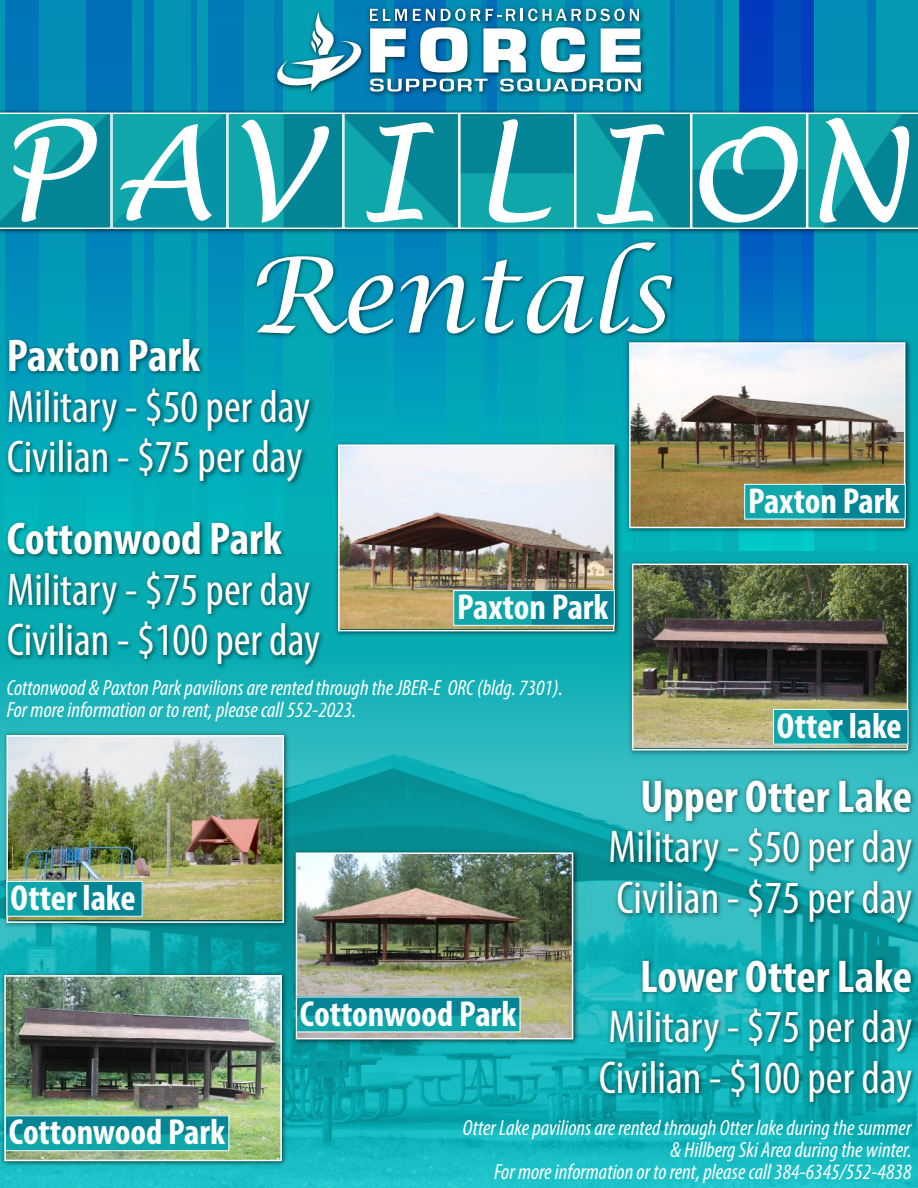
<style>
.page{position:relative;width:918px;height:1188px;background:#fff}
.page>*{position:absolute;margin:0;border:0;box-sizing:border-box;transform-origin:0 0}
.t1{font:italic 127.05px "Lucida Handwriting";letter-spacing:.225em;color:#fff}
.t2{font:italic 105px "Lucida Calligraphy";color:#fff}
.t3{font:condensed 46.2px/50.6px "Myriad Pro";color:#fff}
.t4{font:700 condensed 46.2px "Myriad Pro";color:#fff}
.t5{font:700 condensed 36.3px "Myriad Pro";color:#fff}
.t6{font:700 condensed 36.15px "Myriad Pro";color:#fff}
.t7{font:italic condensed 22.05px/22px "Myriad Pro";color:#fff}
</style>
<div class="page">
<svg style="left:875px;top:0;width:43px;height:551px;background:#039fb4"></svg>
<svg style="left:814px;top:0;width:61px;height:551px;background:#0294b7"></svg>
<div style="left:274px;top:0;width:112px;height:551px;background:#01a9ba"></div>
<svg style="left:243px;top:0;width:39px;height:510px;background:#0294b6"></svg>
<svg style="left:772px;top:0;width:42px;height:551px;background:#0164bf"></svg>
<svg style="left:722px;top:0;width:50px;height:551px;background:#0172bc"></svg>
<div style="left:481px;top:0;width:102px;height:551px;background:#02a8b7"></div>
<div style="left:565px;top:0;width:68px;height:551px;background:#03a7b7"></div>
<div style="left:394px;top:0;width:102px;height:551px;background:#01a4bd"></div>
<svg style="left:39px;top:0;width:47px;height:510px;background:#0296b6"></svg>
<svg style="left:675px;top:0;width:47px;height:551px;background:#0293b7"></svg>
<svg style="left:623px;top:0;width:52px;height:551px;background:#039cb5"></svg>
<svg style="left:86px;top:0;width:58px;height:510px;background:#0185b9"></svg>
<svg style="left:196px;top:0;width:47px;height:510px;background:#018cb8"></svg>
<svg style="left:144px;top:0;width:52px;height:510px;background:#0295b6"></svg>
<svg style="left:0;top:0;width:39px;height:551px;background:#0188b8"></svg>
<img style="left:0;top:652px;width:918px;height:536px">
<img style="left:241px;top:269px;width:439px;height:105px">
<img style="left:0;top:97px;width:918px;height:172px">
<svg style="left:0;top:113px;width:111px;height:116px;background:#0e97a1"></svg>
<svg style="left:114px;top:116px;width:111px;height:110px;background:#0a9ca7"></svg>
<div style="left:111px;top:113px;width:117px;height:116px;border:2px solid #fff"></div>
<svg style="left:230px;top:116px;width:111px;height:110px;background:#09959f"></svg>
<div style="left:227px;top:113px;width:117px;height:116px;border:2px solid #fff"></div>
<svg style="left:346px;top:116px;width:111px;height:110px"></svg>
<div style="left:343px;top:113px;width:117px;height:116px;border:2px solid #fff"></div>
<svg style="left:462px;top:116px;width:111px;height:110px"></svg>
<div style="left:459px;top:113px;width:117px;height:116px;border:2px solid #fff"></div>
<svg style="left:578px;top:116px;width:111px;height:110px"></svg>
<div style="left:575px;top:113px;width:117px;height:116px;border:2px solid #fff"></div>
<svg style="left:694px;top:116px;width:110px;height:110px;background:#09959f"></svg>
<div style="left:691px;top:113px;width:116px;height:116px;border:2px solid #fff"></div>
<svg style="left:807px;top:113px;width:111px;height:116px;background:#159aa4"></svg>
<img style="left:272px;top:3px;width:377px;height:96px">
<svg style="left:370px;top:79px;width:118px;height:13px;background:#6aa1bb"></svg>
<svg style="left:500px;top:79px;width:141px;height:13px;background:#75aebc"></svg>
<svg style="left:370px;top:28px;width:36px;height:44px;background:#aecede"></svg>
<svg style="left:420px;top:27px;width:47px;height:45px;background:#bbd6e4"></svg>
<svg style="left:483px;top:28px;width:43px;height:44px;background:#cde2e8"></svg>
<svg style="left:541px;top:27px;width:44px;height:45px;background:#afd5de"></svg>
<svg style="left:601px;top:28px;width:40px;height:44px;background:#c9dfe5"></svg>
<svg style="left:276px;top:12px;width:88px;height:79px"></svg>
<svg style="left:370px;top:9px;width:37px;height:12px"></svg>
<svg style="left:413px;top:9px;width:22px;height:12px"></svg>
<svg style="left:441px;top:9px;width:39px;height:12px"></svg>
<svg style="left:486px;top:9px;width:29px;height:12px"></svg>
<svg style="left:521px;top:9px;width:118px;height:12px"></svg>
<img style="left:1px;top:510px;width:327px;height:165px">
<img style="left:603px;top:767px;width:315px;height:165px">
<img style="left:593px;top:947px;width:325px;height:165px">
<img style="left:1px;top:327px;width:317px;height:165px">
<img style="left:624px;top:337px;width:289px;height:199px">
<img style="left:632px;top:345px;width:270px;height:180px">
<div style="left:629px;top:342px;width:276px;height:186px;border:2px solid #fff"></div>
<svg style="left:746px;top:486px;width:158px;height:31px;background:#09959f"></svg>
<div style="left:744px;top:484px;width:162px;height:35px;border:1px solid #fff"></div>
<img style="left:333px;top:439px;width:289px;height:200px">
<img style="left:341px;top:447px;width:270px;height:181px">
<div style="left:338px;top:444px;width:276px;height:187px;border:2px solid #fff"></div>
<svg style="left:455px;top:592px;width:158px;height:32px;background:#09959f"></svg>
<div style="left:453px;top:590px;width:162px;height:36px;border:1px solid #fff"></div>
<img style="left:627px;top:558px;width:289px;height:200px">
<img style="left:635px;top:567px;width:270px;height:180px">
<div style="left:632px;top:564px;width:276px;height:186px;border:2px solid #fff"></div>
<svg style="left:775px;top:711px;width:131px;height:32px;background:#09959f"></svg>
<div style="left:773px;top:709px;width:135px;height:36px;border:1px solid #fff"></div>
<img style="left:1px;top:730px;width:291px;height:201px">
<img style="left:9px;top:738px;width:272px;height:182px">
<div style="left:6px;top:735px;width:278px;height:188px;border:2px solid #fff"></div>
<svg style="left:9px;top:883px;width:132px;height:32px;background:#09959f"></svg>
<div style="left:7px;top:881px;width:136px;height:36px;border:1px solid #fff"></div>
<img style="left:0;top:970px;width:290px;height:199px">
<img style="left:7px;top:978px;width:272px;height:180px">
<div style="left:4px;top:975px;width:278px;height:186px;border:2px solid #fff"></div>
<svg style="left:7px;top:1117px;width:220px;height:32px;background:#08949f"></svg>
<div style="left:5px;top:1115px;width:224px;height:36px;border:1px solid #fff"></div>
<img style="left:290px;top:847px;width:291px;height:200px">
<img style="left:299px;top:855px;width:271px;height:181px">
<div style="left:296px;top:852px;width:277px;height:187px;border:2px solid #fff"></div>
<svg style="left:298px;top:999px;width:220px;height:31px;background:#09949f"></svg>
<h1 class="t1" style="left:0;top:98px;width:908px">PAVI LION</h1>
<h2 class="t2" style="left:246px;top:232px;width:426px">Rentals</h2>
<h3 class="t4" style="left:7px;top:327px;width:195px">Paxton Park</h3>
<h3 class="t3" style="left:7px;top:381px;width:305px">Military - $50 per day<br>Civilian - $75 per day</h3>
<h3 class="t4" style="left:7px;top:510px;width:277px">Cottonwood Park</h3>
<h3 class="t3" style="left:7px;top:564px;width:315px">Military - $75 per day<br>Civilian - $100 per day</h3>
<h3 class="t6" style="left:457px;top:584px;width:153px">Paxton Park</h3>
<p class="t7" style="left:7px;top:677px;width:558px">Cottonwood &amp; Paxton Park pavilions are rented through the JBER-E ORC (bldg. 7301).<br>For more information or to rent, please call 552-2023.</p>
<h3 class="t6" style="left:748px;top:478px;width:153px">Paxton Park</h3>
<h3 class="t6" style="left:777px;top:703px;width:126px">Otter lake</h3>
<h3 class="t5" style="left:10px;top:875px;width:127px">Otter lake</h3>
<h3 class="t5" style="left:9px;top:1110px;width:218px">Cottonwood Park</h3>
<h3 class="t5" style="left:300px;top:991px;width:218px">Cottonwood Park</h3>
<h3 class="t4" style="left:641px;top:767px;width:273px">Upper Otter Lake</h3>
<h3 class="t3" style="left:609px;top:821px;width:305px">Military - $50 per day<br>Civilian - $75 per day</h3>
<h3 class="t4" style="left:640px;top:947px;width:273px">Lower Otter Lake</h3>
<h3 class="t3" style="left:599px;top:1001px;width:315px">Military - $75 per day<br>Civilian - $100 per day</h3>
<p class="t7" style="left:463px;top:1116px;width:450px;text-align:right">Otter Lake pavilions are rented through Otter lake during the summer &amp; Hillberg Ski Area during the winter.<br>For more information or to rent, please call 384-6345/552-4838</p>
</div>
